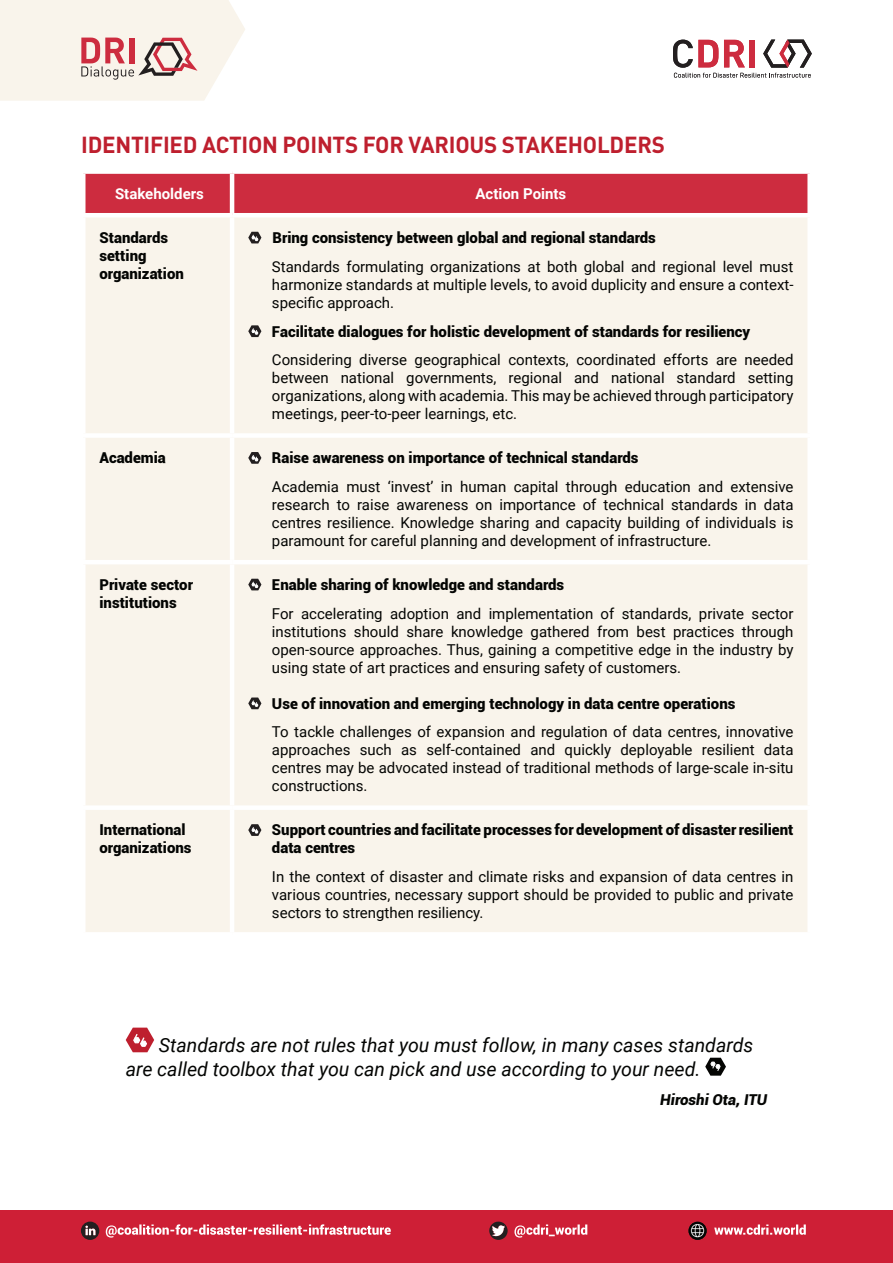
<style>
.page{position:relative;width:893px;height:1263px;background:#fff}
.page>*{position:absolute;margin:0;border:0;box-sizing:border-box;transform-origin:0 0}
.t1{font:700 22.95px "DINOT";letter-spacing:-.01em;color:#be1f2e}
.t2{font:italic 19.5px/23.4px "Roboto";color:#040503}
.t3{font:15px/18px "Roboto";color:#040503;text-align:justify}
.t4{font:900 15px/18px "Roboto";color:#040503}
.t5{font:700 15px "Roboto";color:#fff}
.t6{font:italic 900 15px "Roboto";color:#040503}
</style>
<div class="page">
<svg style="left:0;top:0;width:245px;height:101px;background:#f2e6e0"></svg>
<svg style="left:673px;top:40px;width:139px;height:38px"></svg>
<div style="left:749px;top:40px;width:6px;height:27px;background:#cd2c3f"></div>
<div style="left:86px;top:174px;width:721px;height:39px;background:#cd2c3f"></div>
<div style="left:86px;top:217px;width:721px;height:715px;background:#f9f4eb"></div>
<hr style="left:230px;top:174px;width:4px;height:39px;background:#fff">
<hr style="left:230px;top:217px;width:4px;height:216px;background:#fff">
<div style="left:81px;top:433px;width:151px;height:5px;background:#fff"></div>
<div style="left:232px;top:433px;width:580px;height:5px;background:#fff"></div>
<hr style="left:230px;top:438px;width:4px;height:122px;background:#fff">
<hr style="left:81px;top:560px;width:151px;height:4px;background:#fff">
<hr style="left:232px;top:560px;width:580px;height:4px;background:#fff">
<hr style="left:230px;top:564px;width:4px;height:241px;background:#fff">
<div style="left:81px;top:805px;width:151px;height:5px;background:#fff"></div>
<div style="left:232px;top:805px;width:580px;height:5px;background:#fff"></div>
<hr style="left:230px;top:810px;width:4px;height:122px;background:#fff">
<svg style="left:248px;top:232px;width:13px;height:11px"></svg>
<svg style="left:248px;top:325px;width:13px;height:12px"></svg>
<svg style="left:248px;top:452px;width:13px;height:12px"></svg>
<svg style="left:248px;top:579px;width:13px;height:11px"></svg>
<svg style="left:248px;top:697px;width:13px;height:12px"></svg>
<svg style="left:248px;top:824px;width:13px;height:12px"></svg>
<div style="left:0;top:1210px;width:893px;height:53px;background:#ce1f36"></div>
<svg style="left:81px;top:1221px;width:18px;height:19px"></svg>
<svg style="left:106px;top:1224px;width:285px;height:13px"></svg>
<svg style="left:489px;top:1221px;width:19px;height:19px"></svg>
<svg style="left:514px;top:1224px;width:73px;height:13px"></svg>
<svg style="left:714px;top:1224px;width:92px;height:11px"></svg>
<img style="left:688px;top:1222px;width:19px;height:18px;border-radius:9px">
<svg style="left:126px;top:1027px;width:28px;height:25px"></svg>
<svg style="left:705px;top:1058px;width:21px;height:18px"></svg>
<h1 class="t1" style="left:81px;top:129px;width:585px">IDENTIFIED ACTION POINTS FOR VARIOUS STAKEHOLDERS</h1>
<p class="t5" style="left:115px;top:183px;width:90px">Stakeholders</p>
<p class="t5" style="left:475px;top:183px;width:92px">Action Points</p>
<p class="t4" style="left:99px;top:228px;width:86px">Standards setting organization</p>
<p class="t4" style="left:272px;top:228px;width:385px">Bring consistency between global and regional standards</p>
<p class="t3" style="left:272px;top:257px;width:523px">Standards formulating organizations at both global and regional level must harmonize standards at multiple levels, to avoid duplicity and ensure a context&shy;specific approach.</p>
<p class="t4" style="left:272px;top:322px;width:480px">Facilitate dialogues for holistic development of standards for resiliency</p>
<p class="t3" style="left:272px;top:350px;width:523px">Considering diverse geographical contexts, coordinated efforts are needed between national governments, regional and national standard setting organizations, along with academia. This may be achieved through participatory meetings, peer-to-peer learnings, etc.</p>
<p class="t4" style="left:99px;top:448px;width:68px">Academia</p>
<p class="t4" style="left:272px;top:448px;width:368px">Raise awareness on importance of technical standards</p>
<p class="t3" style="left:272px;top:477px;width:523px">Academia must ‘invest’ in human capital through education and extensive research to raise awareness on importance of technical standards in data centres resilience. Knowledge sharing and capacity building of individuals is paramount for careful planning and development of infrastructure.</p>
<p class="t4" style="left:99px;top:575px;width:95px">Private sector institutions</p>
<p class="t4" style="left:272px;top:575px;width:294px">Enable sharing of knowledge and standards</p>
<p class="t3" style="left:272px;top:604px;width:523px">For accelerating adoption and implementation of standards, private sector institutions should share knowledge gathered from best practices through open-source approaches. Thus, gaining a competitive edge in the industry by using state of art practices and ensuring safety of customers.</p>
<p class="t4" style="left:272px;top:694px;width:465px">Use of innovation and emerging technology in data centre operations</p>
<p class="t3" style="left:272px;top:722px;width:523px">To tackle challenges of expansion and regulation of data centres, innovative approaches such as self-contained and quickly deployable resilient data centres may be advocated instead of traditional methods of large-scale in-situ constructions.</p>
<p class="t4" style="left:99px;top:820px;width:94px">International organizations</p>
<p class="t4" style="left:272px;top:820px;width:523px">Support countries and facilitate processes for development of disaster resilient data centres</p>
<p class="t3" style="left:272px;top:867px;width:523px">In the context of disaster and climate risks and expansion of data centres in various countries, necessary support should be provided to public and private sectors to strengthen resiliency.</p>
<h2 class="t2" style="left:126px;top:1033px;width:629px;text-indent:33px">Standards are not rules that you must follow, in many cases standards are called toolbox that you can pick and use according to your need.</h2>
<p class="t6" style="left:660px;top:1088px;width:108px">Hiroshi Ota, ITU</p>
</div>
